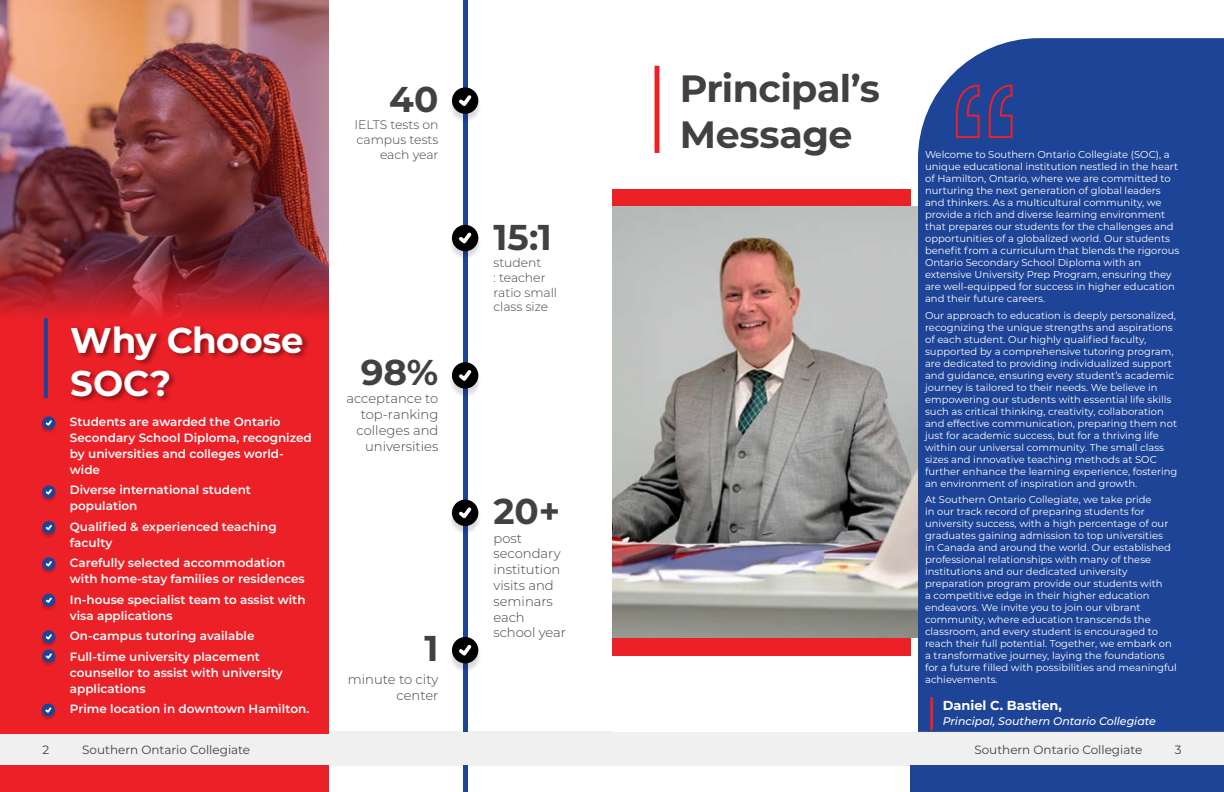
<style>
.page{position:relative;width:1224px;height:792px;background:#fff}
.page>*{position:absolute;margin:0;border:0;box-sizing:border-box;transform-origin:0 0}
.t1{font:700 38px/45.6px "Montserrat";letter-spacing:-.015em;color:#414042}
.t2{font:700 35.9px "Montserrat";color:#414042}
.t3{font:700 35.7px/42.9px "Montserrat";letter-spacing:-.01em;color:#fff}
.t4{font:300 13.1px/15.8px "Montserrat";color:#414042;text-align:right}
.t5{font:700 13px "Montserrat";color:#fff}
.t6{font:300 12.4px/14.8px "Montserrat";color:#414042;text-align:right}
.t7{font:600 12px/16px "Montserrat";color:#fff}
.t8{font:12px "Montserrat";color:#414042}
.t9{font:italic 500 11px "Montserrat";color:#fff}
.t10{font:10px/12px "Montserrat";color:#fff}
</style>
<div class="page">
<div style="left:0;top:732px;width:1224px;height:34px;background:#f0f0f0"></div>
<div style="left:0;top:0;width:328px;height:733px;background:#ec2027"></div>
<div style="left:0;top:766px;width:328px;height:26px;background:#ec2027"></div>
<div style="left:71px;top:325px;width:240px;height:79px;background:#000;opacity:.41"></div>
<div style="left:612px;top:189px;width:299px;height:466px;background:#ec2027"></div>
<img style="left:612px;top:207px;width:306px;height:430px">
<div style="left:918px;top:38px;width:306px;height:694px;background:#1e4497"></div>
<hr style="left:930px;top:697px;width:3px;height:33px;background:#ec2027">
<svg style="left:955px;top:84px;width:59px;height:55px"></svg>
<div style="left:911px;top:766px;width:313px;height:26px;background:#1e4497"></div>
<div style="left:41px;top:418px;width:16px;height:16px;background:#000;opacity:.15"></div>
<svg style="left:42px;top:416px;width:13px;height:14px"></svg>
<svg style="left:44px;top:419px;width:10px;height:8px"></svg>
<div style="left:41px;top:487px;width:16px;height:16px;background:#000;opacity:.15"></div>
<svg style="left:42px;top:485px;width:13px;height:13px"></svg>
<svg style="left:44px;top:487px;width:10px;height:9px"></svg>
<div style="left:41px;top:522px;width:16px;height:16px;background:#000;opacity:.15"></div>
<svg style="left:42px;top:521px;width:13px;height:13px"></svg>
<svg style="left:44px;top:523px;width:10px;height:9px"></svg>
<div style="left:41px;top:559px;width:16px;height:16px;background:#000;opacity:.15"></div>
<svg style="left:42px;top:557px;width:13px;height:13px"></svg>
<svg style="left:44px;top:559px;width:10px;height:9px"></svg>
<div style="left:41px;top:595px;width:16px;height:16px;background:#000;opacity:.15"></div>
<svg style="left:42px;top:594px;width:13px;height:13px"></svg>
<svg style="left:44px;top:596px;width:10px;height:9px"></svg>
<div style="left:41px;top:632px;width:16px;height:16px;background:#000;opacity:.15"></div>
<svg style="left:42px;top:630px;width:13px;height:13px"></svg>
<svg style="left:44px;top:632px;width:10px;height:9px"></svg>
<div style="left:41px;top:651px;width:16px;height:16px;background:#000;opacity:.15"></div>
<svg style="left:42px;top:649px;width:13px;height:14px"></svg>
<svg style="left:44px;top:652px;width:10px;height:9px"></svg>
<div style="left:40px;top:705px;width:16px;height:16px;background:#000;opacity:.15"></div>
<svg style="left:42px;top:703px;width:13px;height:14px"></svg>
<svg style="left:44px;top:706px;width:9px;height:9px"></svg>
<hr style="left:463px;top:0;width:4px;height:732px;background:#1e4497">
<hr style="left:463px;top:766px;width:4px;height:26px;background:#1e4497">
<div style="left:448px;top:227px;width:34px;height:34px;background:#000;opacity:.15"></div>
<div style="left:452px;top:225px;width:26px;height:26px;background:#000;border-radius:50%"></div>
<svg style="left:459px;top:232px;width:13px;height:12px"></svg>
<div style="left:448px;top:89px;width:34px;height:34px;background:#000;opacity:.15"></div>
<svg style="left:452px;top:87px;width:26px;height:27px"></svg>
<svg style="left:456px;top:92px;width:19px;height:18px"></svg>
<div style="left:448px;top:502px;width:34px;height:34px;background:#000;opacity:.15"></div>
<div style="left:452px;top:500px;width:26px;height:26px;background:#000;border-radius:50%"></div>
<svg style="left:459px;top:507px;width:16px;height:15px"></svg>
<div style="left:448px;top:639px;width:34px;height:34px;background:#000;opacity:.15"></div>
<div style="left:452px;top:637px;width:26px;height:26px;background:#000;border-radius:50%"></div>
<svg style="left:459px;top:641px;width:16px;height:15px"></svg>
<div style="left:448px;top:364px;width:34px;height:34px;background:#000;opacity:.15"></div>
<div style="left:452px;top:362px;width:26px;height:27px;background:#000;border-radius:50%"></div>
<svg style="left:459px;top:370px;width:13px;height:11px"></svg>
<img style="left:0;top:0;width:328px;height:319px">
<div style="left:655px;top:66px;width:5px;height:87px;background:#ec2027"></div>
<svg style="left:44px;top:318px;width:4px;height:80px"></svg>
<h2 class="t2" style="left:389px;top:74px;width:51px">40</h2>
<p class="t6" style="left:355px;top:117px;width:85px">IELTS tests on campus tests each year</p>
<h3 class="t3" style="left:71px;top:317px;width:235px">Why Choose<br>SOC?</h3>
<p class="t7" style="left:70px;top:413px;width:243px">Students are awarded the Ontario<br>Secondary School Diploma, recognized by universities and colleges world&shy;wide</p>
<p class="t7" style="left:70px;top:482px;width:183px">Diverse international student population</p>
<p class="t7" style="left:70px;top:518px;width:208px">Qualified &amp; experienced teaching faculty</p>
<p class="t7" style="left:70px;top:555px;width:236px">Carefully selected accommodation with home-stay families or residences</p>
<p class="t7" style="left:70px;top:591px;width:237px">In-house specialist team to assist with visa applications</p>
<p class="t7" style="left:70px;top:625px;width:192px;line-height:20.5px">On-campus tutoring available<br>Full-time university placement</p>
<p class="t7" style="left:70px;top:664px;width:215px">counsellor to assist with university applications</p>
<p class="t7" style="left:70px;top:701px;width:241px">Prime location in downtown Hamilton.</p>
<h2 class="t2" style="left:361px;top:346px;width:79px">98%</h2>
<h3 class="t4" style="left:346px;top:390px;width:94px">acceptance to top-ranking colleges and universities</h3>
<h2 class="t2" style="left:424px;top:622px;width:16px">1</h2>
<h3 class="t4" style="left:348px;top:671px;width:92px">minute to city center</h3>
<h2 class="t2" style="left:493px;top:211px;width:60px">15:1</h2>
<p class="t6" style="left:493px;top:255px;width:65px;text-align:left">student<br>: teacher ratio small class size</p>
<h2 class="t2" style="left:493px;top:486px;width:68px">20+</h2>
<h3 class="t4" style="left:493px;top:530px;width:74px;text-align:left">post secondary institution visits and seminars each school year</h3>
<h1 class="t1" style="left:680px;top:64px;width:202px">Principal’s<br>Message</h1>
<p class="t10" style="left:925px;top:149px;width:256px">Welcome to Southern Ontario Collegiate (SOC), a unique educational institution nestled in the heart of Hamilton, Ontario, where we are committed to nurturing the next generation of global leaders and thinkers. As a multicultural community, we provide a rich and diverse learning environment that prepares our students for the challenges and opportunities of a globalized world. Our students benefit from a curriculum that blends the rigorous Ontario Secondary School Diploma with an extensive University Prep Program, ensuring they are well-equipped for success in higher education and their future careers.</p>
<p class="t10" style="left:925px;top:309px;width:254px">Our approach to education is deeply personalized, recognizing the unique strengths and aspirations of each student. Our highly qualified faculty, supported by a comprehensive tutoring program, are dedicated to providing individualized support and guidance, ensuring every student’s academic journey is tailored to their needs. We believe in empowering our students with essential life skills such as critical thinking, creativity, collaboration and effective communication, preparing them not just for academic success, but for a thriving life within our universal community. The small class sizes and innovative teaching methods at SOC further enhance the learning experience, fostering an environment of inspiration and growth.</p>
<p class="t10" style="left:925px;top:494px;width:253px">At Southern Ontario Collegiate, we take pride<br>in our track record of preparing students for university success, with a high percentage of our graduates gaining admission to top universities<br>in Canada and around the world. Our established professional relationships with many of these institutions and our dedicated university preparation program provide our students with<br>a competitive edge in their higher education endeavors. We invite you to join our vibrant community, where education transcends the classroom, and every student is encouraged to reach their full potential. Together, we embark on a transformative journey, laying the foundations for a future filled with possibilities and meaningful achievements.</p>
<h3 class="t5" style="left:943px;top:696px;width:121px">Daniel C. Bastien,</h3>
<p class="t9" style="left:943px;top:714px;width:215px">Principal, Southern Ontario Collegiate</p>
<p class="t8" style="left:43px;top:742px;width:8px">2</p>
<p class="t8" style="left:82px;top:742px;width:169px">Southern Ontario Collegiate</p>
<p class="t8" style="left:974px;top:742px;width:169px">Southern Ontario Collegiate</p>
<p class="t8" style="left:1175px;top:742px;width:8px">3</p>
</div>
